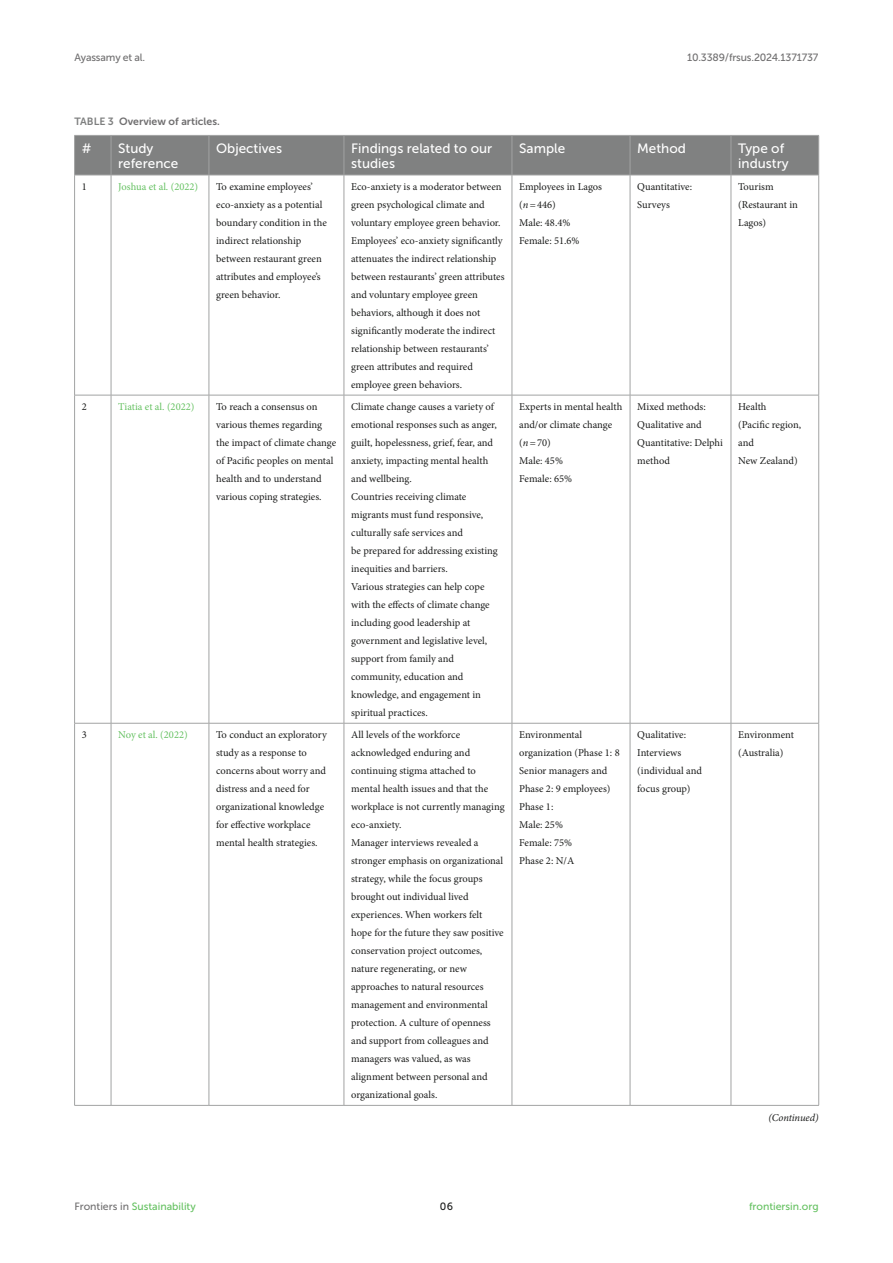
<style>
.page{position:relative;width:893px;height:1263px;background:#fff}
.page>*{position:absolute;margin:0;border:0;box-sizing:border-box;transform-origin:0 0}
.TB_CH{font:13.5px/15px "Museo Sans 500";color:#fff}
.TB_TX{font:10.5px/18px "Minion Pro";color:#1b1c1b}
.TB_TX-2{font:10.5px "Minion Pro";color:#65c161}
.t1{font:10.5px "Museo Sans 500";color:#65c161}
.t2{font:10.5px "Museo Sans 500";letter-spacing:-.015em;color:#706f70}
.TT{font:10.5px "Museo Sans 700";color:#706f70}
.T_Continue{font:italic 10.5px "Minion Pro";letter-spacing:-.01em;color:#1b1c1b}
.t3{font:10.5px "Museo Sans 500";color:#1b1c1b}
.s1{color:#7e7f7f}
.s2{font-style:italic}
.s3{color:#706f70}
</style>
<div class="page">
<div style="left:75px;top:136px;width:743px;height:39px;background:#808181"></div>
<hr style="left:630px;top:723px;width:101px;height:1px;background:#a2a3a3">
<hr style="left:630px;top:1105px;width:101px;height:1px;background:#a2a3a3">
<hr style="left:630px;top:395px;width:1px;height:328px;background:#a2a3a3">
<hr style="left:512px;top:723px;width:118px;height:1px;background:#a2a3a3">
<hr style="left:630px;top:723px;width:1px;height:382px;background:#a2a3a3">
<hr style="left:512px;top:1105px;width:118px;height:1px;background:#a2a3a3">
<hr style="left:512px;top:395px;width:1px;height:328px;background:#a2a3a3">
<hr style="left:344px;top:723px;width:168px;height:1px;background:#a2a3a3">
<hr style="left:512px;top:723px;width:1px;height:382px;background:#a2a3a3">
<hr style="left:344px;top:1105px;width:168px;height:1px;background:#a2a3a3">
<hr style="left:344px;top:395px;width:1px;height:328px;background:#a2a3a3">
<hr style="left:209px;top:723px;width:135px;height:1px;background:#a2a3a3">
<hr style="left:344px;top:723px;width:1px;height:382px;background:#a2a3a3">
<hr style="left:209px;top:1105px;width:135px;height:1px;background:#a2a3a3">
<hr style="left:209px;top:395px;width:1px;height:328px;background:#a2a3a3">
<hr style="left:111px;top:723px;width:98px;height:1px;background:#a2a3a3">
<hr style="left:209px;top:723px;width:1px;height:382px;background:#a2a3a3">
<hr style="left:111px;top:1105px;width:98px;height:1px;background:#a2a3a3">
<hr style="left:731px;top:395px;width:1px;height:328px;background:#a2a3a3">
<hr style="left:818px;top:395px;width:1px;height:328px;background:#a2a3a3">
<hr style="left:731px;top:723px;width:88px;height:1px;background:#a2a3a3">
<hr style="left:731px;top:723px;width:1px;height:382px;background:#a2a3a3">
<hr style="left:818px;top:723px;width:1px;height:382px;background:#a2a3a3">
<hr style="left:731px;top:1105px;width:88px;height:1px;background:#a2a3a3">
<hr style="left:74px;top:395px;width:1px;height:328px;background:#a2a3a3">
<hr style="left:111px;top:395px;width:1px;height:328px;background:#a2a3a3">
<hr style="left:74px;top:723px;width:37px;height:1px;background:#a2a3a3">
<hr style="left:74px;top:723px;width:1px;height:382px;background:#a2a3a3">
<hr style="left:111px;top:723px;width:1px;height:382px;background:#a2a3a3">
<hr style="left:74px;top:1105px;width:37px;height:1px;background:#a2a3a3">
<hr style="left:111px;top:135px;width:98px;height:1px;background:#a2a3a3">
<hr style="left:111px;top:175px;width:98px;height:1px;background:#a2a3a3">
<hr style="left:209px;top:135px;width:135px;height:1px;background:#a2a3a3">
<hr style="left:209px;top:136px;width:1px;height:39px;background:#a2a3a3">
<hr style="left:209px;top:175px;width:135px;height:1px;background:#a2a3a3">
<hr style="left:344px;top:135px;width:168px;height:1px;background:#a2a3a3">
<hr style="left:344px;top:136px;width:1px;height:39px;background:#a2a3a3">
<hr style="left:344px;top:175px;width:168px;height:1px;background:#a2a3a3">
<hr style="left:512px;top:135px;width:118px;height:1px;background:#a2a3a3">
<hr style="left:512px;top:136px;width:1px;height:39px;background:#a2a3a3">
<hr style="left:512px;top:175px;width:118px;height:1px;background:#a2a3a3">
<hr style="left:630px;top:135px;width:101px;height:1px;background:#a2a3a3">
<hr style="left:630px;top:136px;width:1px;height:39px;background:#a2a3a3">
<hr style="left:630px;top:175px;width:101px;height:1px;background:#a2a3a3">
<hr style="left:731px;top:135px;width:88px;height:1px;background:#a2a3a3">
<hr style="left:731px;top:136px;width:1px;height:39px;background:#a2a3a3">
<hr style="left:818px;top:136px;width:1px;height:39px;background:#a2a3a3">
<hr style="left:731px;top:175px;width:88px;height:1px;background:#a2a3a3">
<hr style="left:74px;top:135px;width:37px;height:1px;background:#a2a3a3">
<hr style="left:74px;top:136px;width:1px;height:39px;background:#a2a3a3">
<hr style="left:111px;top:136px;width:1px;height:39px;background:#a2a3a3">
<hr style="left:74px;top:175px;width:37px;height:1px;background:#a2a3a3">
<hr style="left:111px;top:395px;width:98px;height:1px;background:#a2a3a3">
<hr style="left:209px;top:175px;width:1px;height:220px;background:#a2a3a3">
<hr style="left:209px;top:395px;width:135px;height:1px;background:#a2a3a3">
<hr style="left:344px;top:175px;width:1px;height:220px;background:#a2a3a3">
<hr style="left:344px;top:395px;width:168px;height:1px;background:#a2a3a3">
<hr style="left:512px;top:175px;width:1px;height:220px;background:#a2a3a3">
<hr style="left:512px;top:395px;width:118px;height:1px;background:#a2a3a3">
<hr style="left:630px;top:175px;width:1px;height:220px;background:#a2a3a3">
<hr style="left:630px;top:395px;width:101px;height:1px;background:#a2a3a3">
<hr style="left:731px;top:175px;width:1px;height:220px;background:#a2a3a3">
<hr style="left:818px;top:175px;width:1px;height:220px;background:#a2a3a3">
<hr style="left:731px;top:395px;width:88px;height:1px;background:#a2a3a3">
<hr style="left:74px;top:175px;width:1px;height:220px;background:#a2a3a3">
<hr style="left:111px;top:175px;width:1px;height:220px;background:#a2a3a3">
<hr style="left:74px;top:395px;width:37px;height:1px;background:#a2a3a3">
<p class="t2" style="left:74px;top:51px;width:72px">Ayassamy et al.</p>
<p class="t2" style="left:687px;top:51px;width:133px">10.3389/frsus.2024.1371737</p>
<p class="TT" style="left:74px;top:115px;width:147px"><span class="s1">TABLE 3</span> Overview of articles.</p>
<p class="TB_CH" style="left:82px;top:141px;width:11px">#</p>
<p class="TB_CH" style="left:118px;top:141px;width:62px">Study reference</p>
<p class="TB_CH" style="left:216px;top:141px;width:67px">Objectives</p>
<p class="TB_CH" style="left:351px;top:141px;width:143px">Findings related to our studies</p>
<p class="TB_CH" style="left:519px;top:141px;width:48px">Sample</p>
<p class="TB_CH" style="left:637px;top:141px;width:50px">Method</p>
<p class="TB_CH" style="left:738px;top:141px;width:52px">Type of industry</p>
<p class="TB_TX" style="left:82px;top:178px;width:7px">1</p>
<p class="TB_TX-2" style="left:118px;top:179px;width:81px">Joshua et al. (2022)</p>
<p class="TB_TX" style="left:216px;top:178px;width:112px">To examine employees’ eco-anxiety as a potential boundary condition in the indirect relationship between restaurant green attributes and employee’s green behavior.</p>
<p class="TB_TX" style="left:351px;top:178px;width:152px">Eco-anxiety is a moderator between green psychological climate and voluntary employee green behavior.</p>
<p class="TB_TX" style="left:519px;top:178px;width:84px">Employees in Lagos (<span class="s2">n</span>=446)</p>
<p class="TB_TX" style="left:519px;top:214px;width:53px">Male: 48.4%</p>
<p class="TB_TX" style="left:519px;top:232px;width:62px">Female: 51.6%</p>
<p class="TB_TX" style="left:637px;top:178px;width:56px">Quantitative:<br>Surveys</p>
<p class="TB_TX" style="left:738px;top:178px;width:61px">Tourism (Restaurant in<br>Lagos)</p>
<p class="TB_TX" style="left:351px;top:232px;width:155px">Employees’ eco-anxiety significantly attenuates the indirect relationship between restaurants’ green attributes and voluntary employee green behaviors, although it does not significantly moderate the indirect relationship between restaurants’ green attributes and required employee green behaviors.</p>
<p class="TB_TX" style="left:82px;top:398px;width:7px">2</p>
<p class="TB_TX-2" style="left:118px;top:400px;width:78px">Tiatia et al. (2022)</p>
<p class="TB_TX" style="left:216px;top:398px;width:122px">To reach a consensus on various themes regarding the impact of climate change of Pacific peoples on mental health and to understand various coping strategies.</p>
<p class="TB_TX" style="left:351px;top:398px;width:147px">Climate change causes a variety of emotional responses such as anger, guilt, hopelessness, grief, fear, and anxiety, impacting mental health and wellbeing.</p>
<p class="TB_TX" style="left:351px;top:488px;width:148px">Countries receiving climate migrants must fund responsive, culturally safe services and<br>be prepared for addressing existing inequities and barriers.</p>
<p class="TB_TX" style="left:351px;top:578px;width:140px">Various strategies can help cope with the effects of climate change including good leadership at government and legislative level, support from family and community, education and knowledge, and engagement in spiritual practices.</p>
<p class="TB_TX" style="left:82px;top:726px;width:7px">3</p>
<p class="TB_TX-2" style="left:118px;top:728px;width:71px">Noy et al. (2022)</p>
<p class="TB_TX" style="left:216px;top:726px;width:112px">To conduct an exploratory study as a response to concerns about worry and distress and a need for organizational knowledge for effective workplace mental health strategies.</p>
<p class="TB_TX" style="left:351px;top:726px;width:155px">All levels of the workforce acknowledged enduring and continuing stigma attached to mental health issues and that the workplace is not currently managing eco-anxiety.</p>
<p class="TB_TX" style="left:351px;top:834px;width:154px">Manager interviews revealed a stronger emphasis on organizational strategy, while the focus groups brought out individual lived experiences. When workers felt hope for the future they saw positive conservation project outcomes, nature regenerating, or new approaches to natural resources management and environmental protection. A culture of openness and support from colleagues and managers was valued, as was alignment between personal and organizational goals.</p>
<p class="TB_TX" style="left:519px;top:398px;width:105px">Experts in mental health and/or climate change (<span class="s2">n</span>=70)</p>
<p class="TB_TX" style="left:519px;top:452px;width:45px">Male: 45%</p>
<p class="TB_TX" style="left:519px;top:470px;width:54px">Female: 65%</p>
<p class="TB_TX" style="left:519px;top:726px;width:102px">Environmental organization (Phase 1: 8<br>Senior managers and<br>Phase 2: 9 employees)</p>
<p class="TB_TX" style="left:519px;top:798px;width:36px">Phase 1:</p>
<p class="TB_TX" style="left:519px;top:816px;width:45px">Male: 25%</p>
<p class="TB_TX" style="left:519px;top:834px;width:54px">Female: 75%</p>
<p class="TB_TX" style="left:519px;top:852px;width:57px">Phase 2: N/A</p>
<p class="TB_TX" style="left:637px;top:398px;width:87px">Mixed methods:<br>Qualitative and<br>Quantitative: Delphi method</p>
<p class="TB_TX" style="left:738px;top:398px;width:30px">Health</p>
<p class="TB_TX" style="left:738px;top:416px;width:64px">(Pacific region, and<br>New Zealand)</p>
<p class="TB_TX" style="left:637px;top:726px;width:66px">Qualitative:<br>Interviews (individual and focus group)</p>
<p class="TB_TX" style="left:738px;top:726px;width:57px">Environment (Australia)</p>
<p class="T_Continue" style="left:768px;top:1110px;width:52px">(Continued)</p>
<p class="t1" style="left:74px;top:1200px;width:123px"><span class="s3">Frontiers in</span> Sustainability</p>
<p class="t3" style="left:440px;top:1200px;width:15px">06</p>
<p class="t1" style="left:749px;top:1200px;width:71px">frontiersin.org</p>
</div>
